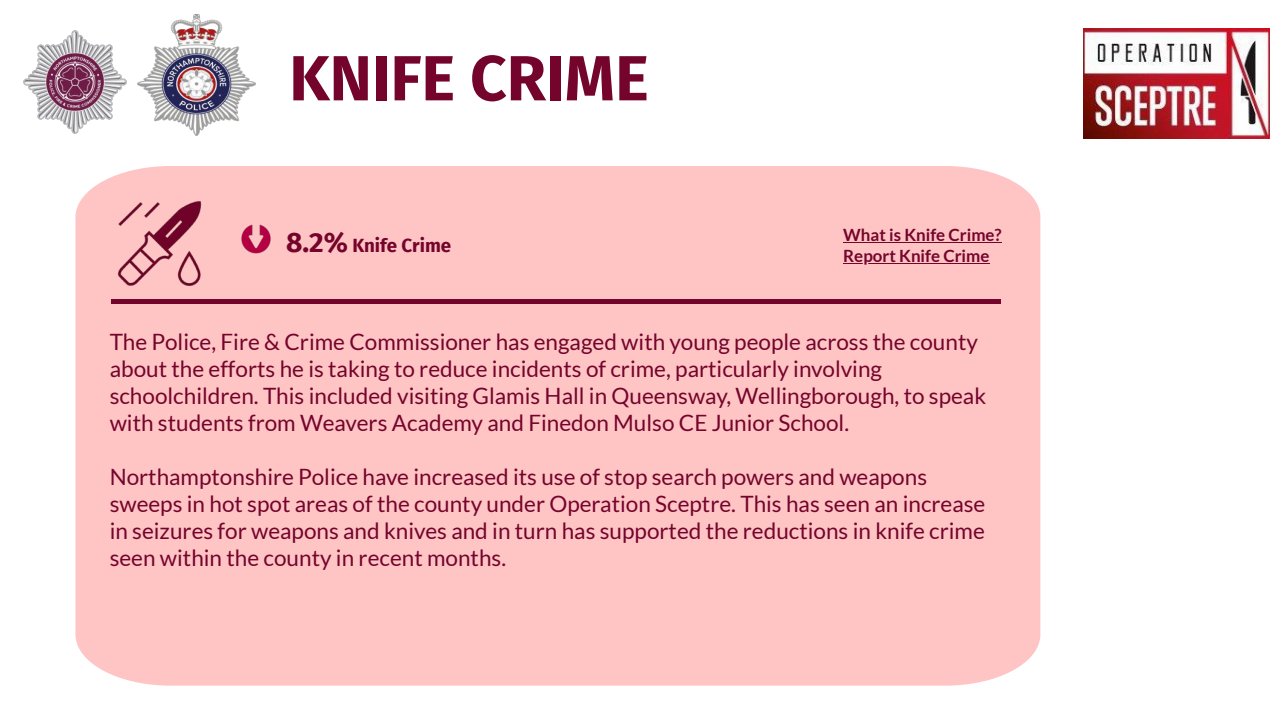
<style>
.page{position:relative;width:1281px;height:720px;background:#fff}
.page>*{position:absolute;margin:0;border:0;box-sizing:border-box;transform-origin:0 0}
.t1{font:700 63.75px "Fira Sans";color:#74042c}
.t2{font:22.5px/26.9px "Lato";color:#74042c}
.t3{font:700 18.75px "Fira Sans";color:#74042c}
.t4{font:700 16.88px/20.6px "Lato";color:#74042c}
.s1{font-size:28.12px}
</style>
<div class="page">
<div style="left:75px;top:166px;width:965px;height:520px;background:#ffc4c4"></div>
<img style="left:138px;top:14px;width:117px;height:121px">
<hr style="left:111px;top:299px;width:174px;height:4px;background:#74042c">
<hr style="left:285px;top:299px;width:174px;height:4px;background:#74042c">
<hr style="left:459px;top:299px;width:174px;height:4px;background:#74042c">
<hr style="left:633px;top:299px;width:174px;height:4px;background:#74042c">
<hr style="left:807px;top:299px;width:173px;height:4px;background:#74042c">
<hr style="left:980px;top:299px;width:20px;height:4px;background:#74042c">
<img style="left:23px;top:30px;width:115px;height:104px">
<hr style="left:843px;top:242px;width:158px;height:1px;background:#74042c">
<hr style="left:843px;top:263px;width:146px;height:1px;background:#74042c">
<img style="left:76px;top:166px;width:166px;height:160px">
<img style="left:1083px;top:28px;width:186px;height:111px">
<img style="left:233px;top:216px;width:47px;height:47px">
<h1 class="t1" style="left:289px;top:24px;width:361px">KNIFE CRIME</h1>
<p class="t3" style="left:286px;top:230px;width:167px"><span class="s1">8.2%</span> Knife Crime</p>
<p class="t4" style="left:843px;top:224px;width:160px">What is Knife Crime?<br>Report Knife Crime</p>
<p class="t2" style="left:110px;top:328px;width:877px">The Police, Fire &amp; Crime Commissioner has engaged with young people across the county about the efforts he is taking to reduce incidents of crime, particularly involving schoolchildren. This included visiting Glamis Hall in Queensway, Wellingborough, to speak with students from Weavers Academy and Finedon Mulso CE Junior School.</p>
<p class="t2" style="left:110px;top:463px;width:877px">Northamptonshire Police have increased its use of stop search powers and weapons sweeps in hot spot areas of the county under Operation Sceptre. This has seen an increase in seizures for weapons and knives and in turn has supported the reductions in knife crime seen within the county in recent months.</p>
</div>
